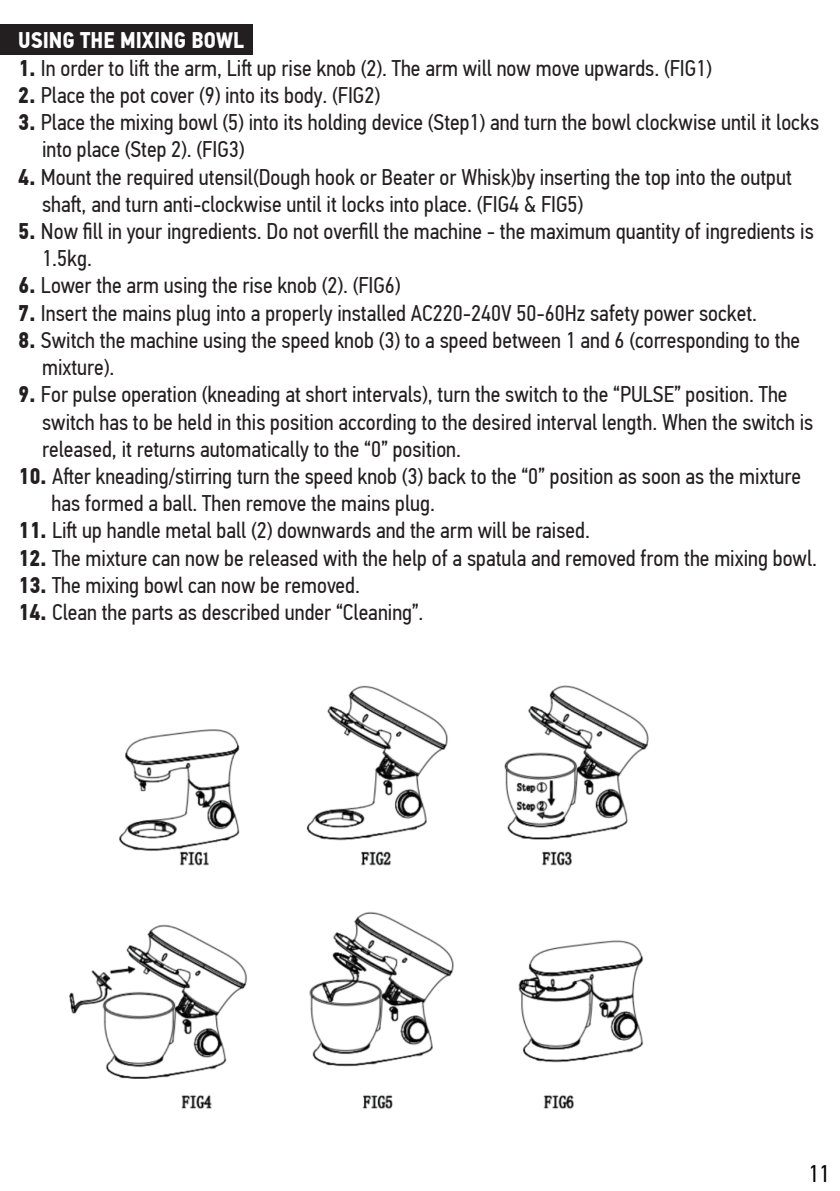
<style>
.page{position:relative;width:840px;height:1191px;background:#fff}
.page>*{position:absolute;margin:0;border:0;box-sizing:border-box;transform-origin:0 0}
.t1{font:24px "PF Din Text Cond Pro";color:#040503}
.t2{font:22.6px/27.2px "PF Din Text Cond Pro";color:#231f20}
.t3{font:700 22.6px "PF Din Text Cond Pro";color:#fff}
.s1{font-weight:700}
</style>
<div class="page">
<div style="left:0;top:24px;width:252px;height:30px;background:#231f20"></div>
<img style="left:69px;top:685px;width:580px;height:424px">
<p class="t3" style="left:18px;top:27px;width:227px">USING THE MIXING BOWL</p>
<p class="t2" style="left:18px;top:54px;width:694px"><span class="s1">1.</span> In order to liſt the arm, Liſt up rise knob (2). The arm will now move upwards. (FIG1)</p>
<p class="t2" style="left:18px;top:82px;width:363px"><span class="s1">2.</span> Place the pot cover (9) into its body. (FIG2)</p>
<p class="t2" style="left:42px;top:109px;width:778px;text-indent:-24px"><span class="s1">3.</span> Place the mixing bowl (5) into its holding device (Step1) and turn the bowl clockwise until it locks into place (Step 2). (FIG3)</p>
<p class="t2" style="left:42px;top:163px;width:751px;text-indent:-24px"><span class="s1">4.</span> Mount the required utensil(Dough hook or Beater or Whisk)by inserting the top into the output shaſt, and turn anti-clockwise until it locks into place. (FIG4 &amp; FIG5)</p>
<p class="t2" style="left:42px;top:218px;width:772px;text-indent:-24px"><span class="s1">5.</span> Now fill in your ingredients. Do not overfill the machine - the maximum quantity of ingredients is<br>1.5kg.</p>
<p class="t2" style="left:18px;top:272px;width:383px"><span class="s1">6.</span> Lower the arm using the rise knob (2). (FIG6)</p>
<p class="t2" style="left:18px;top:299px;width:740px"><span class="s1">7.</span> Insert the mains plug into a properly installed AC220-240V 50-60Hz safety power socket.</p>
<p class="t2" style="left:42px;top:326px;width:759px;text-indent:-24px"><span class="s1">8.</span> Switch the machine using the speed knob (3) to a speed between 1 and 6 (corresponding to the mixture).</p>
<p class="t2" style="left:42px;top:381px;width:772px;text-indent:-24px"><span class="s1">9.</span> For pulse operation (kneading at short intervals), turn the switch to the “PULSE” position. The switch has to be held in this position according to the desired interval length. When the switch is released, it returns automatically to the “0” position.</p>
<p class="t2" style="left:52px;top:463px;width:750px;text-indent:-33px"><span class="s1">10.</span> Aſter kneading/stirring turn the speed knob (3) back to the “0” position as soon as the mixture has formed a ball. Then remove the mains plug.</p>
<p class="t2" style="left:18px;top:517px;width:573px"><span class="s1">11.</span> Liſt up handle metal ball (2) downwards and the arm will be raised.</p>
<p class="t2" style="left:18px;top:544px;width:800px"><span class="s1">12.</span> The mixture can now be released with the help of a spatula and removed from the mixing bowl.</p>
<p class="t2" style="left:18px;top:571px;width:343px"><span class="s1">13.</span> The mixing bowl can now be removed.</p>
<p class="t2" style="left:18px;top:599px;width:406px"><span class="s1">14.</span> Clean the parts as described under “Cleaning”.</p>
<p class="t1" style="left:808px;top:1159px;width:23px">11</p>
</div>
